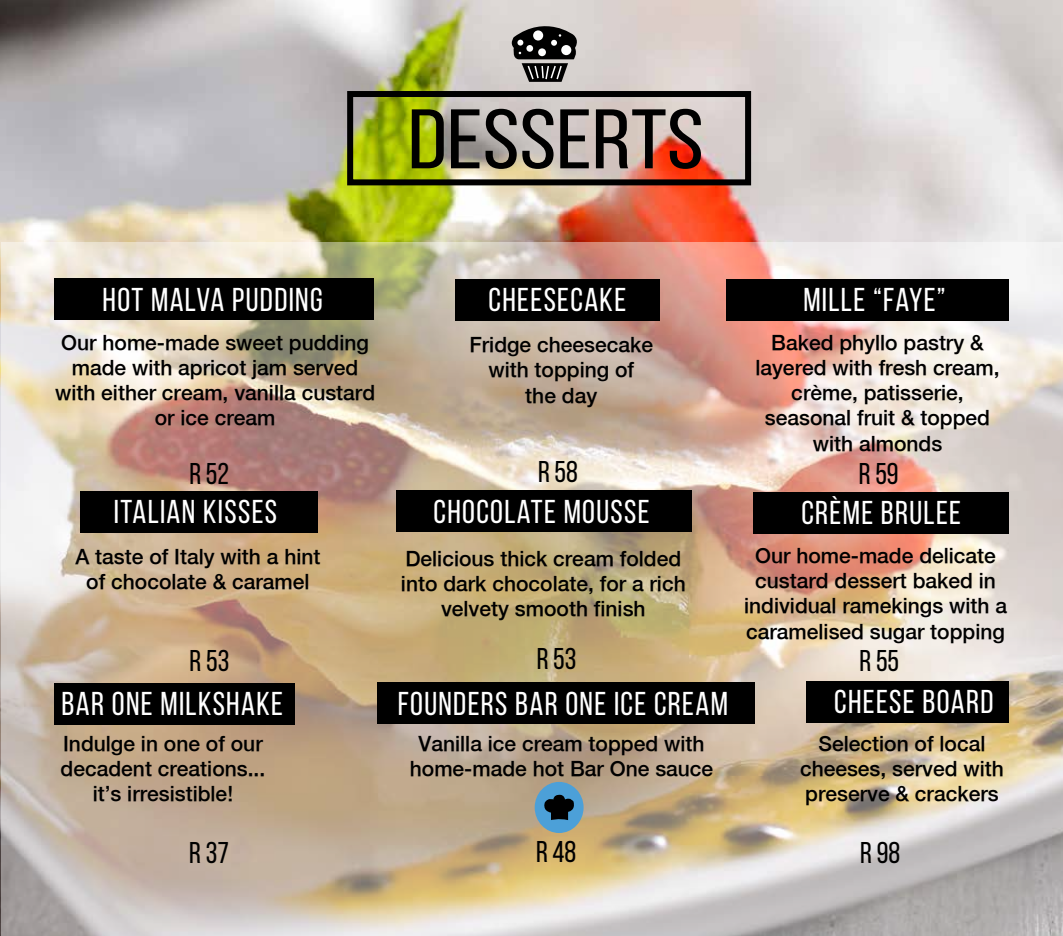
<style>
.page{position:relative;width:1063px;height:936px;background:#fff}
.page>*{position:absolute;margin:0;border:0;box-sizing:border-box;transform-origin:0 0}
.t1{font:84.15px "Bebas Neue";color:#000;scale:1.18 1}
.t2{font:33px "Bebas Neue";letter-spacing:.04em;color:#fff}
.t3{font:30px "Bebas Neue";color:#000}
.t4{font:500 21px/25.2px "Helvetica Neue";color:#000;text-align:center}
</style>
<div class="page">
<img style="left:0;top:0;width:1063px;height:935px">
<img style="left:2px;top:242px;width:1061px;height:693px">
<div style="left:347px;top:91px;width:404px;height:94px;border:6px solid #000"></div>
<svg style="left:509px;top:14px;width:71px;height:68px"></svg>
<div style="left:54px;top:278px;width:320px;height:42px;background:#000"></div>
<div style="left:455px;top:279px;width:204px;height:42px;background:#000"></div>
<div style="left:726px;top:279px;width:283px;height:42px;background:#000"></div>
<div style="left:80px;top:491px;width:237px;height:42px;background:#000"></div>
<div style="left:396px;top:490px;width:296px;height:42px;background:#000"></div>
<div style="left:753px;top:492px;width:256px;height:42px;background:#000"></div>
<div style="left:377px;top:682px;width:378px;height:42px;background:#000"></div>
<div style="left:54px;top:683px;width:241px;height:42px;background:#000"></div>
<div style="left:807px;top:681px;width:202px;height:42px;background:#000"></div>
<div style="left:535px;top:781px;width:49px;height:52px;background:#4ca0d8;border-radius:50%"></div>
<svg style="left:544px;top:794px;width:30px;height:26px"></svg>
<h1 class="t1" style="left:408px;top:94px;width:252px">DESSERTS</h1>
<h2 class="t2" style="left:103px;top:282px;width:222px">HOT MALVA PUDDING</h2>
<h2 class="t2" style="left:489px;top:282px;width:139px">CHEESECAKE</h2>
<h2 class="t2" style="left:803px;top:282px;width:144px">MILLE “FAYE”</h2>
<p class="t4" style="left:469px;top:332px;width:185px">Fridge cheesecake with topping of<br>the day</p>
<p class="t4" style="left:55px;top:329px;width:322px">Our home-made sweet pudding made with apricot jam served with either cream, vanilla custard or ice cream</p>
<p class="t4" style="left:755px;top:329px;width:246px">Baked phyllo pastry &amp; layered with fresh cream, crème, patisserie, seasonal fruit &amp; topped with almonds</p>
<h3 class="t3" style="left:859px;top:457px;width:41px">R 59</h3>
<h3 class="t3" style="left:538px;top:456px;width:41px">R 58</h3>
<h3 class="t3" style="left:189px;top:457px;width:41px">R 52</h3>
<h2 class="t2" style="left:114px;top:493px;width:165px">ITALIAN KISSES</h2>
<h2 class="t2" style="left:434px;top:493px;width:217px">CHOCOLATE MOUSSE</h2>
<h2 class="t2" style="left:801px;top:494px;width:161px">CRÈME BRULEE</h2>
<p class="t4" style="left:401px;top:545px;width:286px">Delicious thick cream folded into dark chocolate, for a rich velvety smooth finish</p>
<h3 class="t3" style="left:537px;top:642px;width:41px">R 53</h3>
<h2 class="t2" style="left:398px;top:685px;width:332px">FOUNDERS BAR ONE ICE CREAM</h2>
<p class="t4" style="left:75px;top:544px;width:247px">A taste of Italy with a hint of chocolate &amp; caramel</p>
<p class="t4" style="left:744px;top:542px;width:264px">Our home-made delicate custard dessert baked in individual ramekings with a caramelised sugar topping</p>
<h3 class="t3" style="left:860px;top:644px;width:41px">R 55</h3>
<h3 class="t3" style="left:190px;top:644px;width:41px">R 53</h3>
<h2 class="t2" style="left:62px;top:686px;width:223px">BAR ONE MILKSHAKE</h2>
<h2 class="t2" style="left:834px;top:683px;width:161px">CHEESE BOARD</h2>
<p class="t4" style="left:61px;top:730px;width:206px">Indulge in one of our decadent creations... it’s irresistible!</p>
<h3 class="t3" style="left:189px;top:836px;width:41px">R 37</h3>
<p class="t4" style="left:410px;top:730px;width:305px">Vanilla ice cream topped with home-made hot Bar One sauce</p>
<h3 class="t3" style="left:536px;top:834px;width:42px">R 48</h3>
<p class="t4" style="left:800px;top:730px;width:205px">Selection of local cheeses, served with preserve &amp; crackers</p>
<h3 class="t3" style="left:860px;top:836px;width:41px">R 98</h3>
</div>
